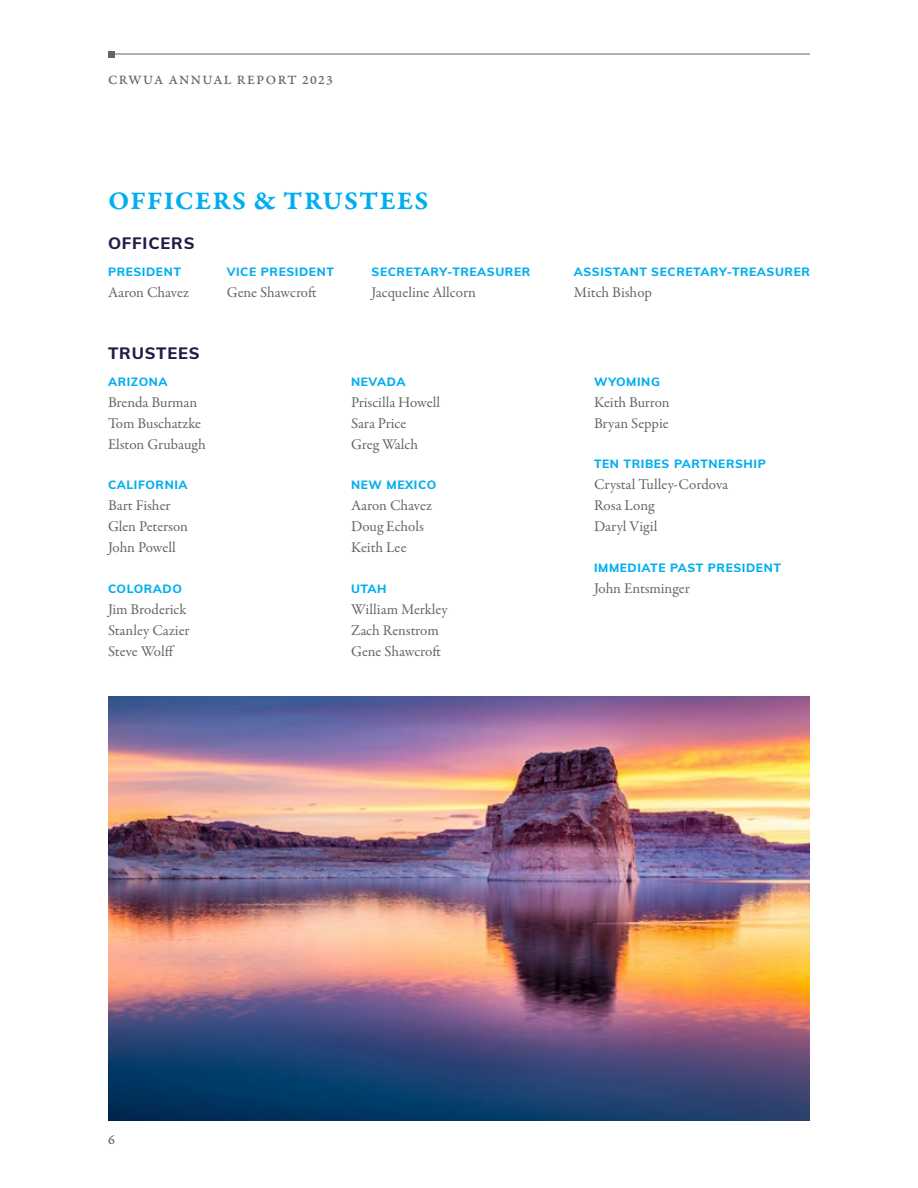
<style>
.page{position:relative;width:918px;height:1188px;background:#fff}
.page>*{position:absolute;margin:0;border:0;box-sizing:border-box;transform-origin:0 0}
.t1{font:27px "Garamond Premr Pro Smbd Capt";letter-spacing:.04em;color:#00aeef}
.t2{font:800 16.5px "Muli";letter-spacing:.05em;color:#221d47}
.t3{font:15px/21px "Garamond Premr Pro";letter-spacing:-.005em;color:#676564}
.t4{font:13.5px "Garamond Premr Pro Med Capt";letter-spacing:.1em;color:#676564}
.t5{font:800 12px "Muli";letter-spacing:.05em;color:#00aeef}
</style>
<div class="page">
<hr style="left:108px;top:54px;width:702px;height:1px;background:#676564">
<div style="left:108px;top:51px;width:7px;height:7px;background:#676564"></div>
<img style="left:108px;top:697px;width:702px;height:423px">
<p class="t4" style="left:108px;top:72px;width:226px">CRWUA ANNUAL REPORT 2023</p>
<h1 class="t1" style="left:108px;top:184px;width:322px">OFFICERS &amp; TRUSTEES</h1>
<p class="t2" style="left:108px;top:231px;width:88px">OFFICERS</p>
<p class="t5" style="left:108px;top:263px;width:75px">PRESIDENT</p>
<p class="t3" style="left:108px;top:282px;width:83px">Aaron Chavez</p>
<p class="t2" style="left:108px;top:341px;width:93px">TRUSTEES</p>
<p class="t5" style="left:108px;top:373px;width:61px">ARIZONA</p>
<p class="t3" style="left:108px;top:392px;width:99px">Brenda Burman<br>Tom Buschatzke<br>Elston Grubaugh</p>
<p class="t5" style="left:108px;top:476px;width:81px">CALIFORNIA</p>
<p class="t3" style="left:108px;top:495px;width:82px">Bart Fisher<br>Glen Peterson<br>John Powell</p>
<p class="t5" style="left:108px;top:580px;width:75px">COLORADO</p>
<p class="t3" style="left:108px;top:599px;width:83px">Jim Broderick<br>Stanley Cazier<br>Steve Wolff</p>
<p class="t5" style="left:227px;top:263px;width:109px">VICE PRESIDENT</p>
<p class="t3" style="left:227px;top:282px;width:92px">Gene Shawcroft</p>
<p class="t5" style="left:372px;top:263px;width:160px">SECRETARY-TREASURER</p>
<p class="t3" style="left:372px;top:282px;width:106px">Jacqueline Allcorn</p>
<p class="t5" style="left:351px;top:373px;width:56px">NEVADA</p>
<p class="t3" style="left:351px;top:392px;width:91px">Priscilla Howell<br>Sara Price<br>Greg Walch</p>
<p class="t5" style="left:351px;top:476px;width:87px">NEW MEXICO</p>
<p class="t3" style="left:351px;top:495px;width:83px">Aaron Chavez<br>Doug Echols<br>Keith Lee</p>
<p class="t5" style="left:351px;top:580px;width:37px">UTAH</p>
<p class="t3" style="left:351px;top:599px;width:98px">William Merkley<br>Zach Renstrom<br>Gene Shawcroft</p>
<p class="t5" style="left:574px;top:263px;width:238px">ASSISTANT SECRETARY-TREASURER</p>
<p class="t3" style="left:574px;top:282px;width:80px">Mitch Bishop</p>
<p class="t5" style="left:594px;top:373px;width:67px">WYOMING</p>
<p class="t3" style="left:594px;top:392px;width:77px">Keith Burron<br>Bryan Seppie</p>
<p class="t5" style="left:594px;top:455px;width:173px">TEN TRIBES PARTNERSHIP</p>
<p class="t3" style="left:594px;top:474px;width:136px">Crystal Tulley-Cordova<br>Rosa Long<br>Daryl Vigil</p>
<p class="t5" style="left:594px;top:559px;width:188px">IMMEDIATE PAST PRESIDENT</p>
<p class="t3" style="left:594px;top:578px;width:97px">John Entsminger</p>
<p class="t4" style="left:108px;top:1131px;width:8px">6</p>
</div>
